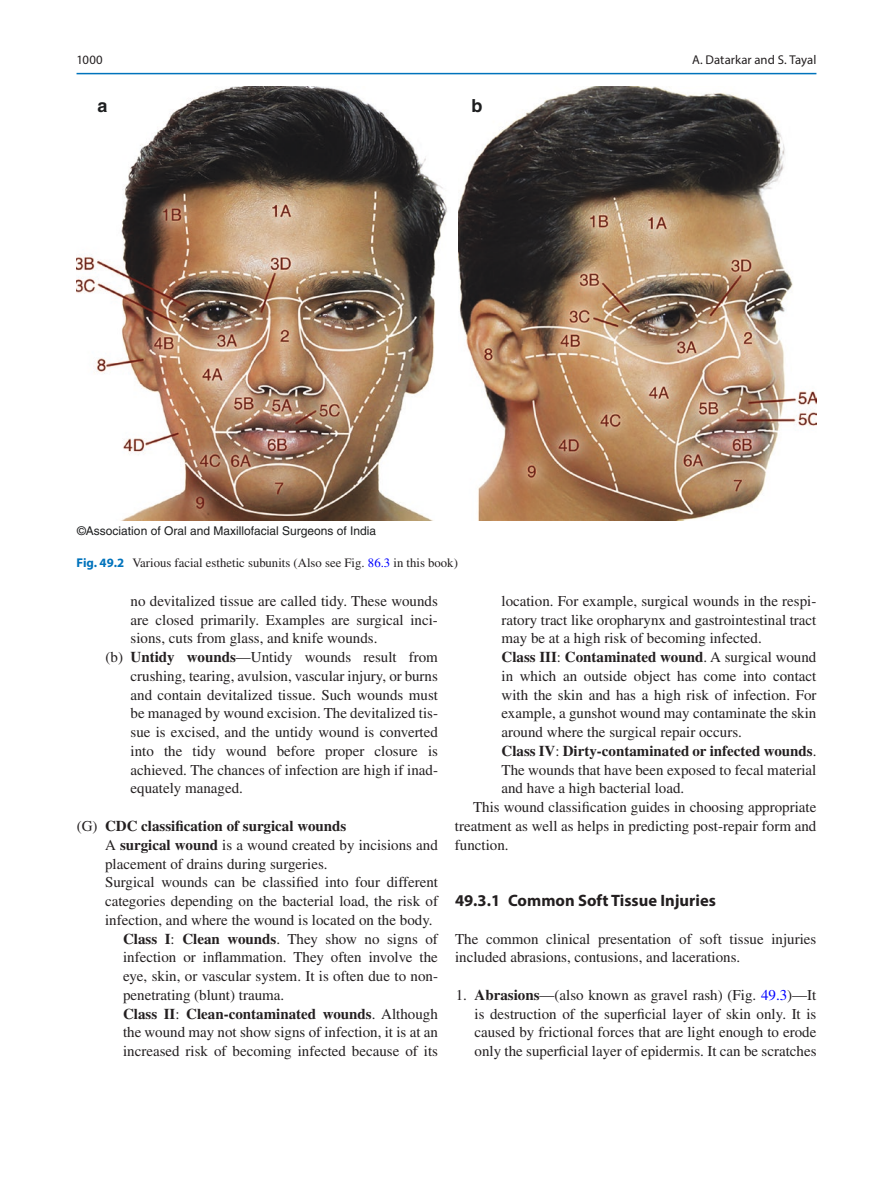
<style>
.page{position:relative;width:893px;height:1187px;background:#fff}
.page>*{position:absolute;margin:0;border:0;box-sizing:border-box;transform-origin:0 0}
.t1{font:700 18px "Helvetica";color:#1d1e1f}
.t2{font:700 16.5px "Myriad Pro";color:#231f20}
.t3{font:15px/18.8px "Times LT Std";color:#231f20}
.t4{font:700 15px "Times LT Std";color:#231f20}
.t5{font:12.75px "Times LT Std";color:#231f20}
.t6{font:12.75px "Myriad Pro Regular 2";letter-spacing:.005em;color:#231f20}
.t7{font:12.75px "Myriad Pro";color:#231f20}
.t8{font:12px "Helvetica 2";color:#1d1e1f}
.s1{font-family:"Myriad Pro";font-weight:700;color:#0073bc}
.s2{color:#00f}
.s3{font-weight:700}
.s4{font-weight:400}
</style>
<div class="page">
<img style="left:77px;top:87px;width:371px;height:433px">
<img style="left:459px;top:87px;width:357px;height:433px">
<hr style="left:77px;top:73px;width:739px;height:1px;background:#0073bc">
<p class="t7" style="left:77px;top:52px;width:28px">1000</p>
<p class="t1" style="left:97px;top:94px;width:12px">a</p>
<p class="t1" style="left:471px;top:94px;width:12px">b</p>
<p class="t8" style="left:77px;top:524px;width:300px">©Association of Oral and Maxillofacial Surgeons of India</p>
<p class="t5" style="left:77px;top:555px;width:383px"><span class="s1">Fig. 49.2</span> Various facial esthetic subunits (Also see Fig. <span class="s2">86.3</span> in this book)</p>
<p class="t6" style="left:692px;top:52px;width:126px">A. Datarkar and S. Tayal</p>
<p class="t3" style="left:131px;top:591px;width:309px">no devitalized tissue are called tidy. These wounds</p>
<p class="t3" style="left:131px;top:610px;width:309px">are closed primarily. Examples are surgical inci-</p>
<p class="t3" style="left:131px;top:629px;width:248px">sions, cuts from glass, and knife wounds.</p>
<p class="t3" style="left:106px;top:647px;width:334px">(b) <span class="s3">Untidy wounds</span>—Untidy wounds result from</p>
<p class="t3" style="left:131px;top:666px;width:309px">crushing, tearing, avulsion, vascular injury, or burns</p>
<p class="t3" style="left:131px;top:685px;width:309px">and contain devitalized tissue. Such wounds must</p>
<p class="t3" style="left:131px;top:704px;width:309px">be managed by wound excision. The devitalized tis-</p>
<p class="t3" style="left:131px;top:722px;width:309px">sue is excised, and the untidy wound is converted</p>
<p class="t3" style="left:131px;top:741px;width:309px">into the tidy wound before proper closure is</p>
<p class="t3" style="left:131px;top:760px;width:309px">achieved. The chances of infection are high if inad-</p>
<p class="t3" style="left:131px;top:779px;width:114px">equately managed.</p>
<p class="t4" style="left:77px;top:816px;width:271px"><span class="s4">(G)</span> CDC classification of surgical wounds</p>
<p class="t3" style="left:105px;top:835px;width:334px">A <span class="s3">surgical wound</span> is a wound created by incisions and</p>
<p class="t3" style="left:105px;top:854px;width:224px">placement of drains during surgeries.</p>
<p class="t3" style="left:105px;top:872px;width:334px">Surgical wounds can be classified into four different</p>
<p class="t3" style="left:105px;top:891px;width:334px">categories depending on the bacterial load, the risk of</p>
<p class="t3" style="left:105px;top:910px;width:329px">infection, and where the wound is located on the body.</p>
<p class="t3" style="left:123px;top:929px;width:316px"><span class="s3">Class I</span>: <span class="s3">Clean wounds</span>. They show no signs of</p>
<p class="t3" style="left:123px;top:947px;width:316px">infection or inflammation. They often involve the</p>
<p class="t3" style="left:123px;top:966px;width:316px">eye, skin, or vascular system. It is often due to non-</p>
<p class="t3" style="left:123px;top:985px;width:163px">penetrating (blunt) trauma.</p>
<p class="t4" style="left:123px;top:1004px;width:316px">Class II<span class="s4">:</span> Clean-contaminated wounds<span class="s4">. Although</span></p>
<p class="t3" style="left:123px;top:1022px;width:316px">the wound may not show signs of infection, it is at an</p>
<p class="t3" style="left:123px;top:1041px;width:316px">increased risk of becoming infected because of its</p>
<p class="t3" style="left:501px;top:591px;width:316px">location. For example, surgical wounds in the respi-</p>
<p class="t3" style="left:501px;top:610px;width:316px">ratory tract like oropharynx and gastrointestinal tract</p>
<p class="t3" style="left:501px;top:629px;width:262px">may be at a high risk of becoming infected.</p>
<p class="t4" style="left:501px;top:648px;width:316px">Class III<span class="s4">:</span> Contaminated wound<span class="s4">. A surgical wound</span></p>
<p class="t3" style="left:501px;top:666px;width:316px">in which an outside object has come into contact</p>
<p class="t3" style="left:501px;top:685px;width:316px">with the skin and has a high risk of infection. For</p>
<p class="t3" style="left:501px;top:704px;width:316px">example, a gunshot wound may contaminate the skin</p>
<p class="t3" style="left:501px;top:722px;width:242px">around where the surgical repair occurs.</p>
<p class="t4" style="left:501px;top:741px;width:316px">Class IV<span class="s4">:</span> Dirty-contaminated or infected wounds<span class="s4">.</span></p>
<p class="t3" style="left:501px;top:760px;width:316px">The wounds that have been exposed to fecal material</p>
<p class="t3" style="left:501px;top:779px;width:184px">and have a high bacterial load.</p>
<p class="t3" style="left:473px;top:797px;width:345px">This wound classification guides in choosing appropriate</p>
<p class="t3" style="left:455px;top:816px;width:363px">treatment as well as helps in predicting post-repair form and</p>
<p class="t3" style="left:455px;top:835px;width:55px">function.</p>
<p class="t2" style="left:455px;top:889px;width:262px">49.3.1 Common Soft Tissue Injuries</p>
<p class="t3" style="left:455px;top:929px;width:363px">The common clinical presentation of soft tissue injuries included abrasions, contusions, and lacerations.</p>
<p class="t3" style="left:474px;top:985px;width:343px;text-align:justify;text-indent:-19px">1. <span class="s3">Abrasions</span>—(also known as gravel rash) (Fig. <span class="s2">49.3</span>)—It is destruction of the superficial layer of skin only. It is caused by frictional forces that are light enough to erode only the superficial layer of epidermis. It can be scratches</p>
</div>
